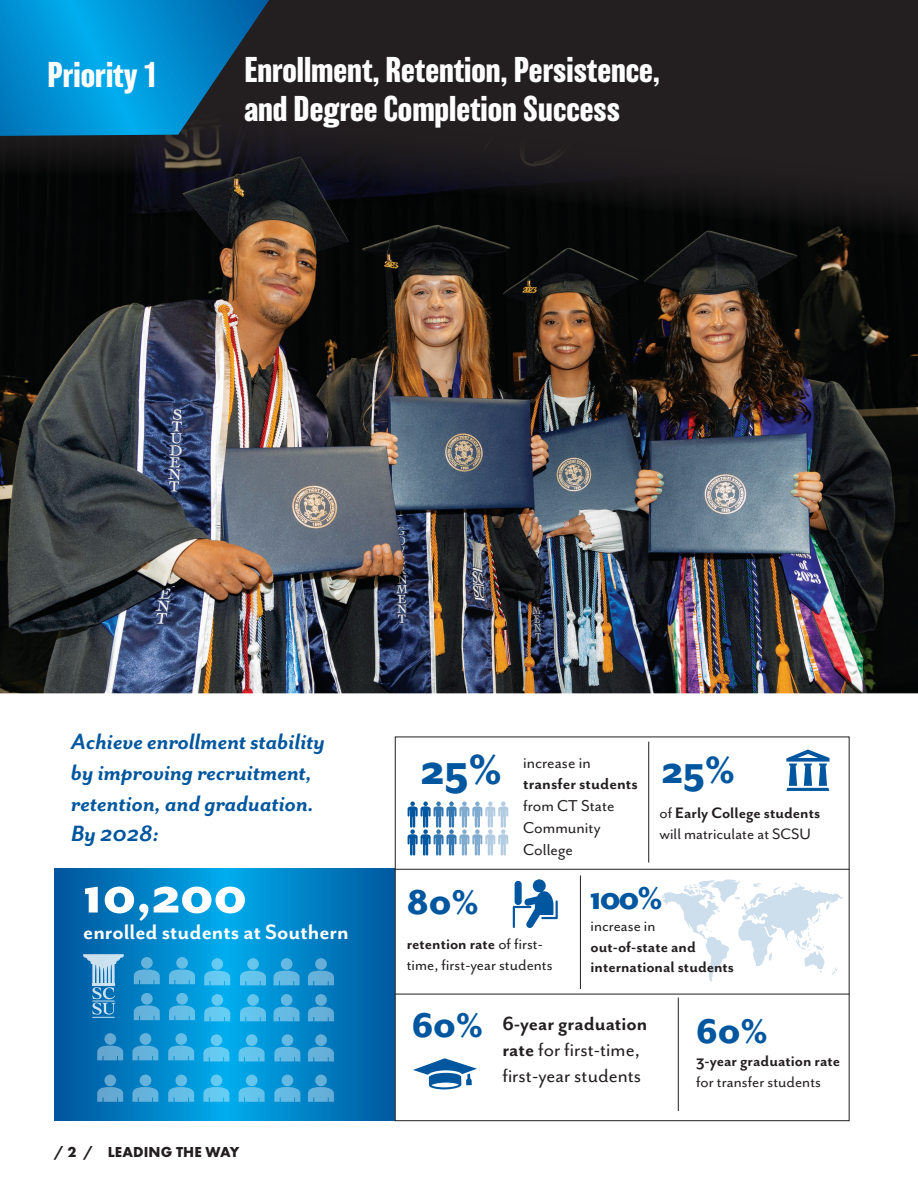
<style>
.page{position:relative;width:918px;height:1188px;background:#fff}
.page>*{position:absolute;margin:0;border:0;box-sizing:border-box;transform-origin:0 0}
.t1{font:800 57.9px "Mr Eaves San OT";color:#fff}
.t2{font:800 48.3px "Mr Eaves San OT";color:#01579f}
.t3{font:800 43.65px "Mr Eaves San OT";color:#01579f}
.t4{font:800 39.3px "Mr Eaves San OT";color:#01579f}
.t5{font:800 36.3px "Mr Eaves San OT";color:#01579f}
.t6{font:700 33px/39.6px "Balboa";color:#fff}
.t7{font:italic 700 25.5px/30.6px "Mr Eaves San OT";color:#01579f}
.t8{font:700 24px "Mr Eaves San OT";color:#fff}
.t9{font:21.75px/26.1px "Mr Eaves San OT";color:#231f20}
.t10{font:18.15px/21.8px "Mr Eaves San OT";color:#231f20}
.t11{font:17.4px/20.9px "Mr Eaves San OT";color:#231f20}
.t12{font:700 17.4px/20.9px "Mr Eaves San OT";color:#231f20}
.t13{font:700 15px "Futura PT";letter-spacing:.01em;color:#231f20}
.s1{font-weight:700}
.s2{font-weight:400}
</style>
<div class="page">
<svg style="left:662px;top:879px;width:181px;height:103px"></svg>
<div style="left:0;top:0;width:918px;height:292px;background:#231f20"></div>
<img style="left:0;top:136px;width:918px;height:557px">
<svg style="left:54px;top:869px;width:341px;height:252px;background:#007ec2"></svg>
<svg style="left:0;top:0;width:269px;height:136px"></svg>
<hr style="left:395px;top:869px;width:455px;height:1px;background:#231f20">
<hr style="left:395px;top:994px;width:455px;height:1px;background:#231f20">
<hr style="left:648px;top:742px;width:1px;height:121px;background:#231f20">
<hr style="left:580px;top:875px;width:1px;height:114px;background:#231f20">
<hr style="left:678px;top:997px;width:1px;height:114px;background:#231f20">
<svg style="left:513px;top:879px;width:45px;height:49px"></svg>
<div style="left:175px;top:1075px;width:12px;height:11px;background:#65bde6;border-radius:50%"></div>
<svg style="left:168px;top:1086px;width:26px;height:16px"></svg>
<div style="left:104px;top:1075px;width:12px;height:11px;background:#65a8d1;border-radius:50%"></div>
<svg style="left:97px;top:1086px;width:26px;height:16px"></svg>
<div style="left:211px;top:1075px;width:11px;height:11px;background:#65cbf2;border-radius:50%"></div>
<svg style="left:203px;top:1086px;width:26px;height:16px"></svg>
<div style="left:140px;top:1075px;width:11px;height:11px;background:#65b3dc;border-radius:50%"></div>
<svg style="left:132px;top:1086px;width:26px;height:16px"></svg>
<div style="left:246px;top:1075px;width:12px;height:11px;background:#65c5ec;border-radius:50%"></div>
<svg style="left:239px;top:1086px;width:26px;height:16px"></svg>
<svg style="left:141px;top:957px;width:12px;height:12px"></svg>
<svg style="left:134px;top:969px;width:26px;height:15px"></svg>
<svg style="left:141px;top:993px;width:12px;height:12px"></svg>
<svg style="left:134px;top:1005px;width:26px;height:15px"></svg>
<svg style="left:175px;top:1033px;width:12px;height:12px"></svg>
<svg style="left:168px;top:1045px;width:26px;height:15px"></svg>
<svg style="left:104px;top:1033px;width:12px;height:12px"></svg>
<svg style="left:97px;top:1045px;width:26px;height:15px"></svg>
<svg style="left:176px;top:957px;width:12px;height:12px"></svg>
<svg style="left:169px;top:969px;width:26px;height:15px"></svg>
<svg style="left:176px;top:993px;width:12px;height:12px"></svg>
<svg style="left:169px;top:1005px;width:26px;height:15px"></svg>
<div style="left:211px;top:1034px;width:11px;height:12px;background:#65cbf2;border-radius:50%"></div>
<svg style="left:203px;top:1046px;width:26px;height:15px"></svg>
<div style="left:140px;top:1033px;width:11px;height:12px;background:#65b3dc;border-radius:50%"></div>
<svg style="left:132px;top:1045px;width:26px;height:15px"></svg>
<svg style="left:211px;top:958px;width:12px;height:12px"></svg>
<svg style="left:204px;top:970px;width:26px;height:15px"></svg>
<svg style="left:211px;top:994px;width:12px;height:12px"></svg>
<svg style="left:204px;top:1006px;width:26px;height:15px"></svg>
<svg style="left:246px;top:1034px;width:12px;height:12px"></svg>
<svg style="left:239px;top:1046px;width:26px;height:15px"></svg>
<svg style="left:247px;top:958px;width:12px;height:12px"></svg>
<svg style="left:240px;top:970px;width:26px;height:15px"></svg>
<div style="left:281px;top:958px;width:11px;height:12px;background:#65bae3;border-radius:50%"></div>
<svg style="left:274px;top:970px;width:26px;height:15px"></svg>
<svg style="left:315px;top:958px;width:12px;height:12px"></svg>
<svg style="left:308px;top:970px;width:26px;height:15px"></svg>
<svg style="left:247px;top:994px;width:12px;height:12px"></svg>
<svg style="left:240px;top:1006px;width:26px;height:15px"></svg>
<div style="left:281px;top:994px;width:11px;height:12px;background:#65bae3;border-radius:50%"></div>
<svg style="left:274px;top:1006px;width:26px;height:15px"></svg>
<svg style="left:315px;top:994px;width:12px;height:12px"></svg>
<svg style="left:308px;top:1006px;width:26px;height:15px"></svg>
<div style="left:282px;top:1034px;width:11px;height:12px;background:#65b9e2;border-radius:50%"></div>
<svg style="left:274px;top:1046px;width:26px;height:15px"></svg>
<svg style="left:315px;top:1034px;width:12px;height:12px"></svg>
<svg style="left:308px;top:1046px;width:26px;height:15px"></svg>
<div style="left:282px;top:1075px;width:11px;height:11px;background:#65b9e2;border-radius:50%"></div>
<svg style="left:274px;top:1086px;width:26px;height:16px"></svg>
<div style="left:315px;top:1075px;width:12px;height:11px;background:#65afd8;border-radius:50%"></div>
<svg style="left:308px;top:1086px;width:26px;height:16px"></svg>
<svg style="left:83px;top:954px;width:41px;height:64px;background:#4996c7"></svg>
<svg style="left:408px;top:801px;width:100px;height:55px"></svg>
<svg style="left:413px;top:1058px;width:64px;height:32px"></svg>
<svg style="left:786px;top:750px;width:44px;height:41px"></svg>
<p class="t6" style="left:48px;top:55px;width:112px">Priority 1</p>
<p class="t6" style="left:244px;top:50px;width:417px">Enrollment, Retention, Persistence, and Degree Completion Success</p>
<p class="t7" style="left:71px;top:727px;width:255px">Achieve enrollment stability by improving recruitment, retention, and graduation.<br>By 2028:</p>
<p class="t2" style="left:421px;top:743px;width:83px">25%</p>
<p class="t10" style="left:523px;top:751px;width:116px">increase in <span class="s1">transfer students </span>from CT State<br>Community<br>College</p>
<p class="t3" style="left:662px;top:747px;width:75px">25%</p>
<p class="t11" style="left:660px;top:802px;width:162px">of <span class="s1">Early College students </span>will matriculate at SCSU</p>
<p class="t1" style="left:83px;top:864px;width:165px">10,200</p>
<p class="t5" style="left:590px;top:879px;width:74px">100%</p>
<p class="t8" style="left:83px;top:919px;width:267px">enrolled students at Southern</p>
<p class="t4" style="left:407px;top:881px;width:74px">80%</p>
<p class="t12" style="left:591px;top:915px;width:145px"><span class="s2">increase in </span>out-of-state and international students</p>
<p class="t11" style="left:407px;top:934px;width:147px"><span class="s1">retention rate</span> of first&shy;time, first-year students</p>
<p class="t13" style="left:54px;top:1143px;width:187px">/ 2 / LEADING THE WAY</p>
<p class="t4" style="left:412px;top:1004px;width:73px">60%</p>
<p class="t4" style="left:696px;top:1010px;width:73px">60%</p>
<p class="t9" style="left:502px;top:1010px;width:147px"><span class="s1">6-year graduation rate</span> for first-time, first-year students</p>
<p class="t12" style="left:696px;top:1051px;width:146px">3-year graduation rate <span class="s2">for transfer students</span></p>
</div>
